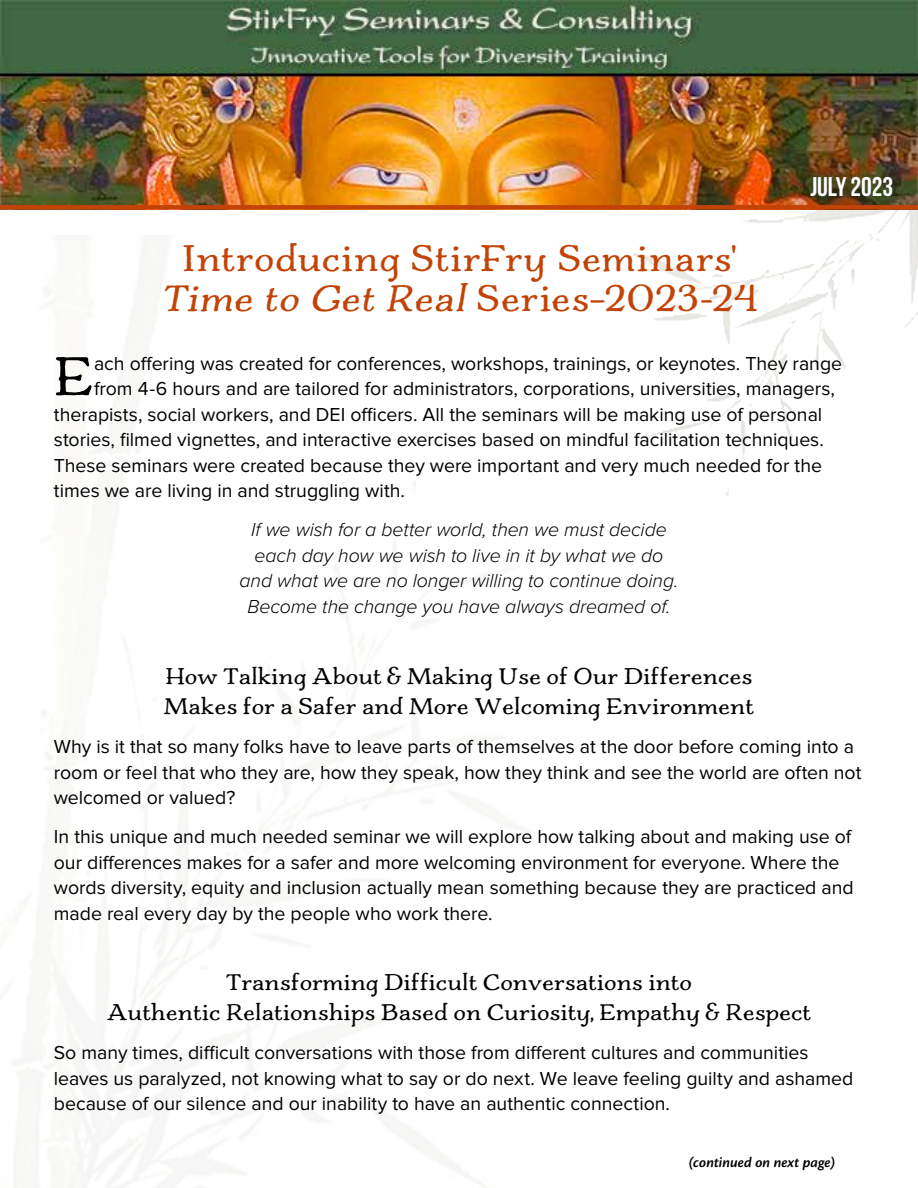
<style>
.page{position:relative;width:918px;height:1188px;background:#fff}
.page>*{position:absolute;margin:0;border:0;box-sizing:border-box;transform-origin:0 0}
.t1{font:58.05px "Charcuterie Serif";color:#000}
.t2{font:39px/40.5px "Charcuterie Serif";letter-spacing:.02em;color:#c34307;text-align:center}
.t3{font:27px "Bebas Neue";letter-spacing:-.005em;color:#fff}
.t4{font:24px/30px "Charcuterie Serif";color:#000}
.t5{font:19.5px/25.5px "Proxima Nova";color:#000}
.t6{font:italic 300 19.5px/25.5px "Proxima Nova";letter-spacing:-.005em;color:#000;text-align:center}
.t7{font:italic 600 15px "Cronos Pro";letter-spacing:.005em;color:#000}
.s1{font-style:italic}
</style>
<div class="page">
<img style="left:0;top:0;width:918px;height:205px">
<div style="left:0;top:205px;width:918px;height:5px;background:#c34307"></div>
<h2 class="t2" style="left:161px;top:238px;width:598px">Introducing StirFry Seminars'<br><span class="s1">Time to Get Real</span> Series–2023-24</h2>
<h3 class="t3" style="left:810px;top:172px;width:84px">JULY 2023</h3>
<h1 class="t1" style="left:54px;top:341px;width:42px">E</h1>
<p class="t5" style="left:94px;top:351px;width:750px">ach offering was created for conferences, workshops, trainings, or keynotes. They range</p>
<p class="t5" style="left:94px;top:377px;width:742px">from 4-6 hours and are tailored for administrators, corporations, universities, managers,</p>
<p class="t5" style="left:54px;top:402px;width:770px">therapists, social workers, and DEI officers. All the seminars will be making use of personal</p>
<p class="t5" style="left:54px;top:428px;width:772px">stories, filmed vignettes, and interactive exercises based on mindful facilitation techniques.</p>
<p class="t5" style="left:54px;top:453px;width:770px">These seminars were created because they were important and very much needed for the</p>
<p class="t5" style="left:54px;top:479px;width:353px">times we are living in and struggling with.</p>
<p class="t6" style="left:240px;top:516px;width:440px">If we wish for a better world, then we must decide each day how we wish to live in it by what we do and what we are no longer willing to continue doing.<br>Become the change you have always dreamed of.</p>
<p class="t4" style="left:164px;top:661px;width:591px">How Talking About &amp; Making Use of Our Differences<br>Makes for a Safer and More Welcoming Environment</p>
<p class="t5" style="left:54px;top:735px;width:809px">Why is it that so many folks have to leave parts of themselves at the door before coming into a room or feel that who they are, how they speak, how they think and see the world are often not welcomed or valued?</p>
<p class="t5" style="left:54px;top:825px;width:801px">In this unique and much needed seminar we will explore how talking about and making use of our differences makes for a safer and more welcoming environment for everyone. Where the words diversity, equity and inclusion actually mean something because they are practiced and made real every day by the people who work there.</p>
<p class="t4" style="left:107px;top:967px;width:706px;text-align:center">Transforming Difficult Conversations into<br>Authentic Relationships Based on Curiosity, Empathy &amp; Respect</p>
<p class="t5" style="left:54px;top:1041px;width:801px">So many times, difficult conversations with those from different cultures and communities leaves us paralyzed, not knowing what to say or do next. We leave feeling guilty and ashamed because of our silence and our inability to have an authentic connection.</p>
<p class="t7" style="left:689px;top:1153px;width:148px">(continued on next page)</p>
</div>
